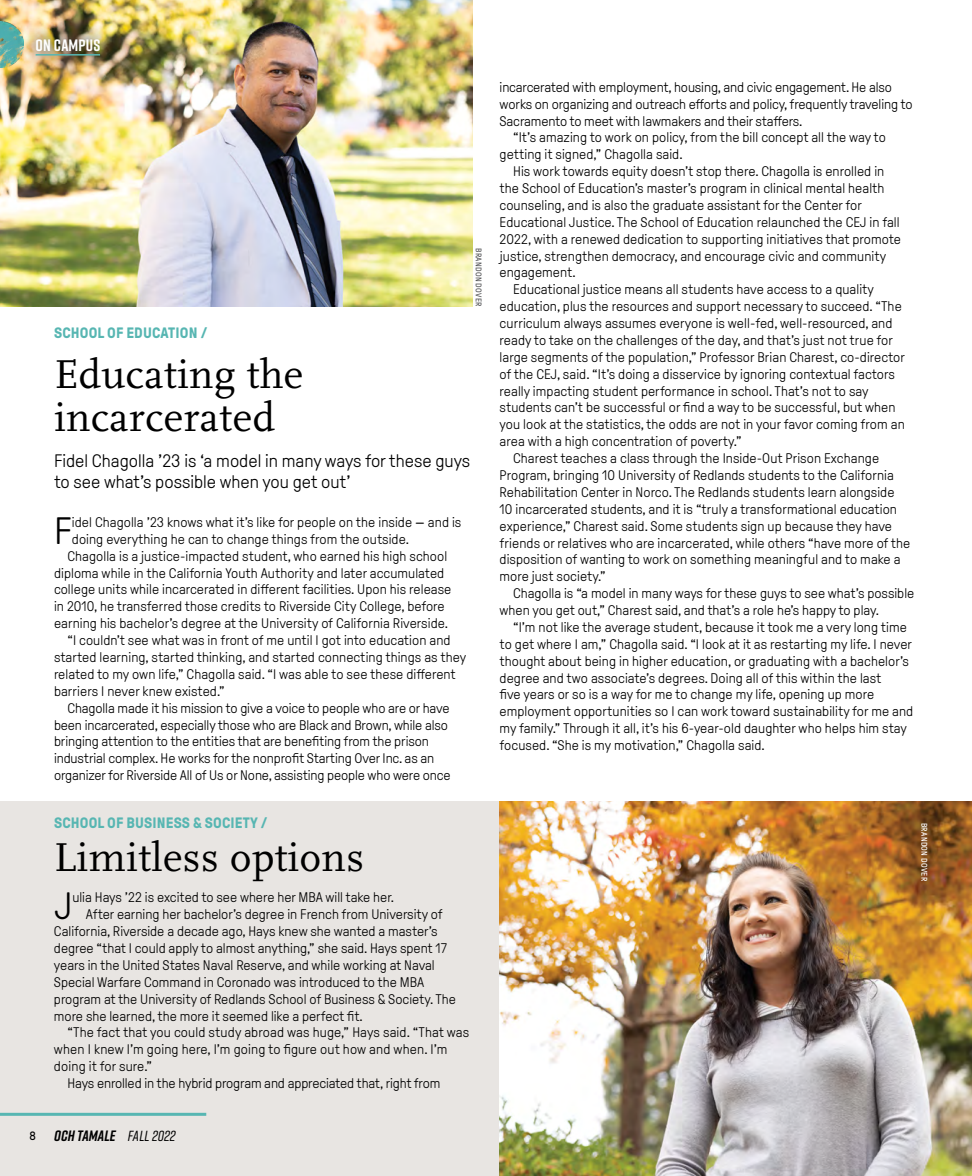
<style>
.page{position:relative;width:972px;height:1176px;background:#fff}
.page>*{position:absolute;margin:0;border:0;box-sizing:border-box;transform-origin:0 0}
._01_Header_1_Scala_2{font:42px/43.5px "Scala Pro";letter-spacing:.01em;color:#000}
._01_News_Story_Body{font:300 37.95px "GT Pressura";color:#000}
.On_Campus_Dek{font:300 18px/21px "GT Pressura";color:#000}
._01_Page_Header_Blue{font:700 16.5px "Rift";letter-spacing:.01em;color:#fff}
._01_News_Story_tag{font:700 15px "GT Pressura";letter-spacing:.01em;color:#57b6b2}
.t1{font:italic 700 15px "Rift";letter-spacing:.01em;color:#000}
._01_News_Story_Body-2{font:300 13.8px/16.8px "GT Pressura";letter-spacing:.005em;color:#000}
.t2{font:12px "GT Pressura";color:#000}
._01_Photo_Credit{font:8.25px "GT Pressura";letter-spacing:.035em;color:#fff}
._01_Photo_Credit-2{font:8.25px "GT Pressura";letter-spacing:.035em;color:#58595b}
.s1{font-weight:500;font-size:14.7px}
</style>
<div class="page">
<div style="left:0;top:801px;width:972px;height:374px;background:#e8e5e2"></div>
<img style="left:0;top:0;width:472px;height:306px">
<img style="left:500px;top:801px;width:472px;height:374px">
<img style="left:22px;top:25px;width:92px;height:45px">
<hr style="left:36px;top:54px;width:64px;height:2px;background:#57b6b2">
<img style="left:0;top:21px;width:23px;height:47px">
<hr style="left:0;top:1112px;width:206px;height:3px;background:#57b6b2">
<p class="_01_Page_Header_Blue" style="left:36px;top:33px;width:66px">ON CAMPUS</p>
<p class="_01_News_Story_tag" style="left:54px;top:325px;width:155px">SCHOOL OF EDUCATION /</p>
<p class="_01_Header_1_Scala_2" style="left:54px;top:353px;width:251px">Educating the incarcerated</p>
<p class="_01_Photo_Credit-2" style="left:483px;top:248px;width:60px;rotate:90deg">BRANDON DOVER</p>
<p class="On_Campus_Dek" style="left:54px;top:451px;width:418px">Fidel Chagolla ’23 is ‘a model in many ways for these guys to see what’s possible when you get outʼ</p>
<p class="_01_News_Story_Body" style="left:54px;top:510px;width:19px">F</p>
<p class="_01_News_Story_Body-2" style="left:72px;top:514px;width:391px">idel Chagolla ʼ23 knows what itʼs like for people on the inside — and is doing everything he can to change things from the outside.</p>
<p class="_01_News_Story_Body-2" style="left:54px;top:547px;width:399px;text-indent:14px">Chagolla is a justice-impacted student, who earned his high school diploma while in the California Youth Authority and later accumulated college units while incarcerated in different facilities. Upon his release in 2010, he transferred those credits to Riverside City College, before earning his bachelorʼs degree at the University of California Riverside.</p>
<p class="_01_News_Story_Body-2" style="left:54px;top:632px;width:414px;text-indent:14px">“I couldnʼt see what was in front of me until I got into education and started learning, started thinking, and started connecting things as they related to my own life,” Chagolla said. “I was able to see these different barriers I never knew existed.”</p>
<p class="_01_News_Story_Body-2" style="left:54px;top:699px;width:398px;text-indent:14px">Chagolla made it his mission to give a voice to people who are or have been incarcerated, especially those who are Black and Brown, while also bringing attention to the entities that are benefiting from the prison industrial complex. He works for the nonprofit Starting Over Inc. as an organizer for Riverside All of Us or None, assisting people who were once</p>
<p class="_01_News_Story_tag" style="left:54px;top:815px;width:215px">SCHOOL OF BUSINESS &amp; SOCIETY /</p>
<p class="_01_Header_1_Scala_2" style="left:54px;top:835px;width:312px">Limitless options</p>
<p class="_01_News_Story_Body" style="left:54px;top:886px;width:20px">J</p>
<p class="_01_News_Story_Body-2" style="left:72px;top:889px;width:323px">ulia Hays ’22 is excited to see where her MBA will take her.</p>
<p class="_01_News_Story_Body-2" style="left:54px;top:906px;width:403px;text-indent:32px">After earning her bachelor’s degree in French from University of California, Riverside a decade ago, Hays knew she wanted a master’s degree “that I could apply to almost anything,” she said. Hays spent 17 years in the United States Naval Reserve, and while working at Naval Special Warfare Command in Coronado was introduced to the MBA program at the University of Redlands School of Business &amp; Society. The more she learned, the more it seemed like a perfect fit.</p>
<p class="_01_News_Story_Body-2" style="left:54px;top:1024px;width:417px;text-indent:14px">“The fact that you could study abroad was huge,” Hays said. “That was when I knew I’m going here, I’m going to figure out how and when. I’m doing it for sure.”</p>
<p class="_01_News_Story_Body-2" style="left:67px;top:1075px;width:374px">Hays enrolled in the hybrid program and appreciated that, right from</p>
<p class="t2" style="left:30px;top:1129px;width:8px">8</p>
<p class="t1" style="left:54px;top:1125px;width:123px">OCH TAMALE <span class="s1">FALL 2022</span></p>
<p class="_01_News_Story_Body-2" style="left:500px;top:79px;width:414px">incarcerated with employment, housing, and civic engagement. He also works on organizing and outreach efforts and policy, frequently traveling to<br>Sacramento to meet with lawmakers and their staffers.</p>
<p class="_01_News_Story_Body-2" style="left:500px;top:129px;width:388px;text-indent:14px">“Itʼs amazing to work on policy, from the bill concept all the way to getting it signed,” Chagolla said.</p>
<p class="_01_News_Story_Body-2" style="left:500px;top:163px;width:403px;text-indent:14px">His work towards equity doesnʼt stop there. Chagolla is enrolled in the School of Education’s master’s program in clinical mental health counseling, and is also the graduate assistant for the Center for Educational Justice. The School of Education relaunched the CEJ in fall 2022, with a renewed dedication to supporting initiatives that promote justice, strengthen democracy, and encourage civic and community engagement.</p>
<p class="_01_News_Story_Body-2" style="left:500px;top:281px;width:407px;text-indent:14px">Educational justice means all students have access to a quality education, plus the resources and support necessary to succeed. “The curriculum always assumes everyone is well-fed, well-resourced, and ready to take on the challenges of the day, and that’s just not true for large segments of the population,” Professor Brian Charest, co-director of the CEJ, said. “It’s doing a disservice by ignoring contextual factors really impacting student performance in school. That’s not to say students can’t be successful or find a way to be successful, but when you look at the statistics, the odds are not in your favor coming from an area with a high concentration of poverty.”</p>
<p class="_01_News_Story_Body-2" style="left:500px;top:450px;width:412px;text-indent:14px">Charest teaches a class through the Inside-Out Prison Exchange Program, bringing 10 University of Redlands students to the California Rehabilitation Center in Norco. The Redlands students learn alongside 10 incarcerated students, and it is “truly a transformational education experience,” Charest said. Some students sign up because they have friends or relatives who are incarcerated, while others “have more of the disposition of wanting to work on something meaningful and to make a more just society.”</p>
<p class="_01_News_Story_Body-2" style="left:500px;top:585px;width:416px;text-indent:14px">Chagolla is “a model in many ways for these guys to see what’s possible when you get out,” Charest said, and that’s a role he’s happy to play.</p>
<p class="_01_News_Story_Body-2" style="left:500px;top:619px;width:415px;text-indent:14px">“I’m not like the average student, because it took me a very long time to get where I am,” Chagolla said. “I look at it as restarting my life. I never thought about being in higher education, or graduating with a bachelor’s degree and two associate’s degrees. Doing all of this within the last<br>five years or so is a way for me to change my life, opening up more employment opportunities so I can work toward sustainability for me and my family.” Through it all, it’s his 6-year-old daughter who helps him stay focused. “She is my motivation,” Chagolla said.</p>
<p class="_01_Photo_Credit" style="left:929px;top:822px;width:60px;rotate:90deg">BRANDON DOVER</p>
</div>
